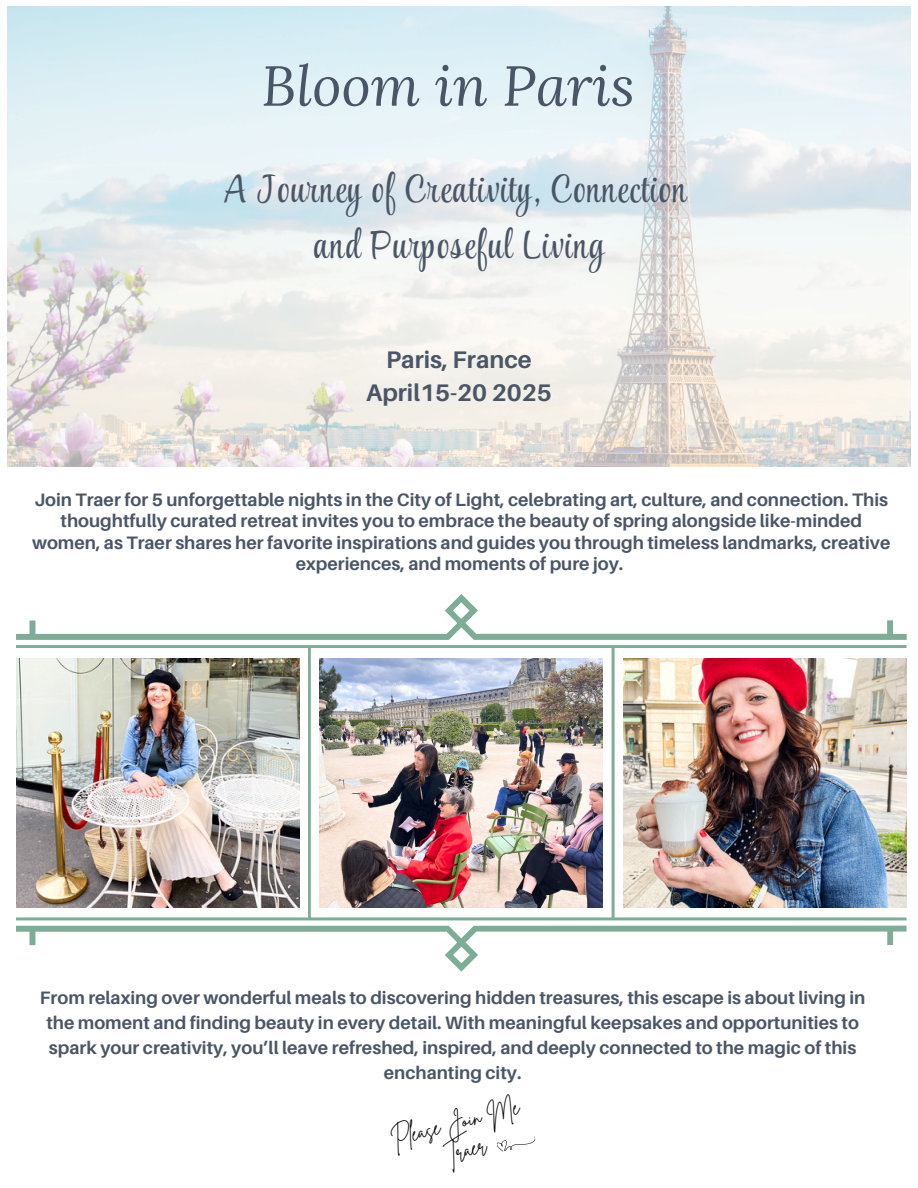
<style>
.page{position:relative;width:918px;height:1188px;background:#fff}
.page>*{position:absolute;margin:0;border:0;box-sizing:border-box;transform-origin:0 0}
.t1{font:italic 56.25px "Lora";color:#4a5666}
.t2{font:40.5px/56.2px "Style Casual";letter-spacing:.035em;color:#4a5666;text-align:center}
.t3{font:700 24px/32.7px "Aileron";color:#4a5666;text-align:center}
.t4{font:21px/29.4px "Brittany Signature";color:#000;text-align:center}
.t5{font:700 18px/21.3px "Aileron";color:#4a5666;text-align:center}
</style>
<div class="page">
<img style="left:7px;top:6px;width:904px;height:461px">
<svg style="left:16px;top:594px;width:891px;height:378px"></svg>
<img style="left:16px;top:658px;width:283px;height:249px">
<img style="left:320px;top:658px;width:283px;height:249px">
<img style="left:623px;top:658px;width:283px;height:249px">
<svg style="left:496px;top:1136px;width:40px;height:16px"></svg>
<h3 class="t1" style="left:261px;top:48px;width:375px">Bloom in Paris</h3>
<p class="t2" style="left:223px;top:165px;width:465px">A Journey of Creativity, Connection and Purposeful Living</p>
<p class="t3" style="left:366px;top:343px;width:187px">Paris, France<br>April15-20 2025</p>
<p class="t5" style="left:32px;top:489px;width:860px">Join Traer for 5 unforgettable nights in the City of Light, celebrating art, culture, and connection. This thoughtfully curated retreat invites you to embrace the beauty of spring alongside like-minded women, as Traer shares her favorite inspirations and guides you through timeless landmarks, creative experiences, and moments of pure joy.</p>
<p class="t5" style="left:40px;top:985px;width:827px;line-height:24.8px">From relaxing over wonderful meals to discovering hidden treasures, this escape is about living in the moment and finding beauty in every detail. With meaningful keepsakes and opportunities to spark your creativity, you’ll leave refreshed, inspired, and deeply connected to the magic of this enchanting city.</p>
<p class="t4" style="left:388px;top:1126px;width:133px;rotate:-15deg">Please Join Me<br>Traer</p>
</div>
